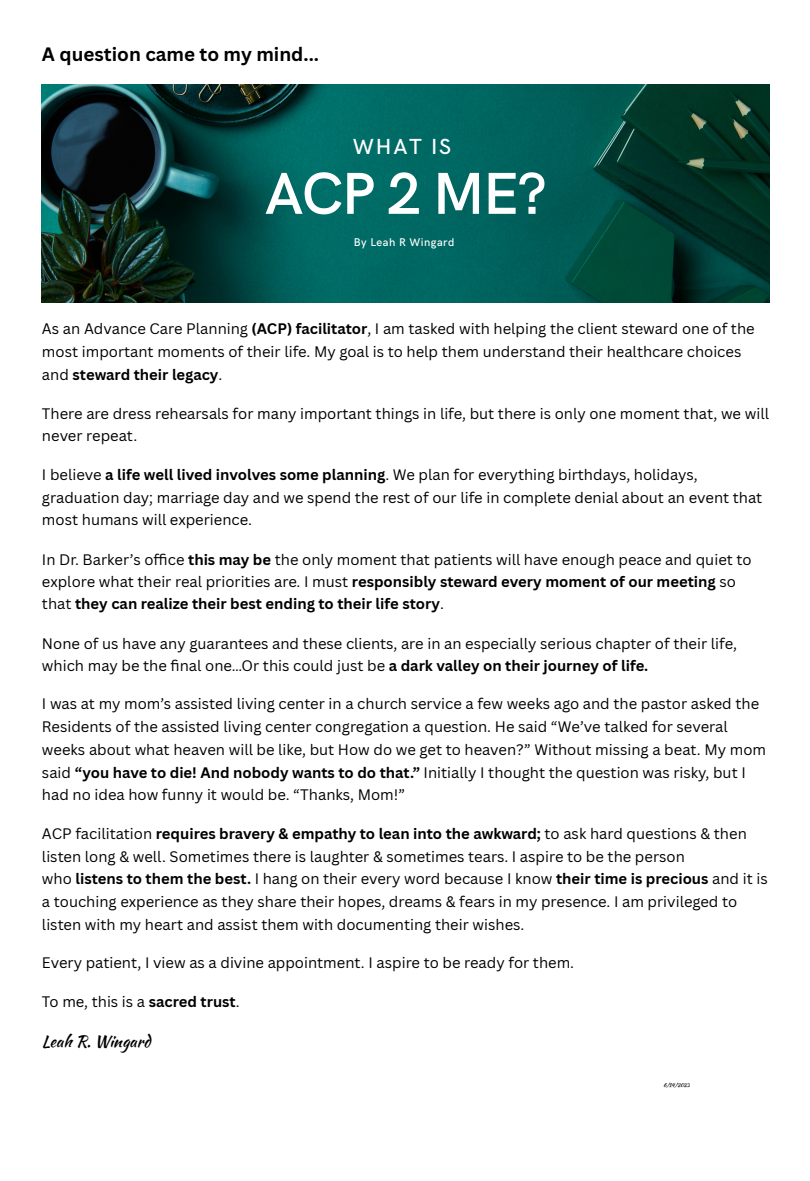
<style>
.page{position:relative;width:810px;height:1181px;background:#fff}
.page>*{position:absolute;margin:0;border:0;box-sizing:border-box;transform-origin:0 0}
.t1{font:600 59.25px "HK Grotesk";color:#fff}
.t2{font:500 21.9px "HK Grotesk";letter-spacing:.08em;color:#fff}
.t3{font:700 18.9px "Canva Sans";color:#000}
.t4{font:16.2px "Kaushan Script";color:#000}
.t5{font:14.85px/22.8px "Canva Sans";color:#000}
.t6{font:500 11.25px "HK Grotesk";letter-spacing:.04em;color:#fff}
.t7{font:5.4px "Kaushan Script";color:#000}
.s1{font-weight:700}
</style>
<div class="page">
<img style="left:42px;top:84px;width:727px;height:219px">
<p class="t3" style="left:42px;top:41px;width:279px">A question came to my mind...</p>
<p class="t2" style="left:353px;top:134px;width:100px">WHAT IS</p>
<p class="t1" style="left:265px;top:160px;width:283px">ACP 2 ME?</p>
<p class="t6" style="left:354px;top:236px;width:102px">By Leah R Wingard</p>
<p class="t5" style="left:42px;top:317px;width:714px">As an Advance Care Planning <span class="s1">(ACP) facilitator</span>, I am tasked with helping the client steward one of the most important moments of their life. My goal is to help them understand their healthcare choices and <span class="s1">steward their legacy</span>.</p>
<p class="t5" style="left:42px;top:402px;width:729px;line-height:22.2px">There are dress rehearsals for many important things in life, but there is only one moment that, we will never repeat.</p>
<p class="t5" style="left:42px;top:462px;width:722px">I believe <span class="s1">a life well lived involves some planning</span>. We plan for everything birthdays, holidays, graduation day; marriage day and we spend the rest of our life in complete denial about an event that most humans will experience.</p>
<p class="t5" style="left:42px;top:548px;width:711px;line-height:22.2px">In Dr. Barker’s office <span class="s1">this may be</span> the only moment that patients will have enough peace and quiet to explore what their real priorities are. I must <span class="s1">responsibly steward every moment of our meeting</span> so that <span class="s1">they can realize their best ending to their life story</span>.</p>
<p class="t5" style="left:42px;top:631px;width:696px;line-height:22.2px">None of us have any guarantees and these clients, are in an especially serious chapter of their life, which may be the fi nal one…Or this could just be <span class="s1">a dark valley on their journey of life.</span></p>
<p class="t5" style="left:42px;top:692px;width:726px">I was at my mom’s assisted living center in a church service a few weeks ago and the pastor asked the Residents of the assisted living center congregation a question. He said “We’ve talked for several weeks about what heaven will be like, but How do we get to heaven?” Without missing a beat. My mom said <span class="s1">“you have to die! And nobody wants to do that.”</span> Initially I thought the question was risky, but I had no idea how funny it would be. “Thanks, Mom!”</p>
<p class="t5" style="left:42px;top:821px;width:727px">ACP facilitation <span class="s1">requires bravery &amp; empathy to lean into the awkward;</span> to ask hard questions &amp; then listen long &amp; well. Sometimes there is laughter &amp; sometimes tears. I aspire to be the person<br>who <span class="s1">listens to them the best.</span> I hang on their every word because I know <span class="s1">their time is precious</span> and it is a touching experience as they share their hopes, dreams &amp; fears in my presence. I am privileged to listen with my heart and assist them with documenting their wishes.</p>
<p class="t5" style="left:42px;top:950px;width:534px">Every patient, I view as a divine appointment. I aspire to be ready for them.</p>
<p class="t5" style="left:42px;top:990px;width:199px">To me, this is a <span class="s1">sacred trust</span>.</p>
<p class="t4" style="left:42px;top:1029px;width:110px">Leah R. Wingard</p>
<p class="t7" style="left:663px;top:1081px;width:28px">6/14/2023</p>
</div>
